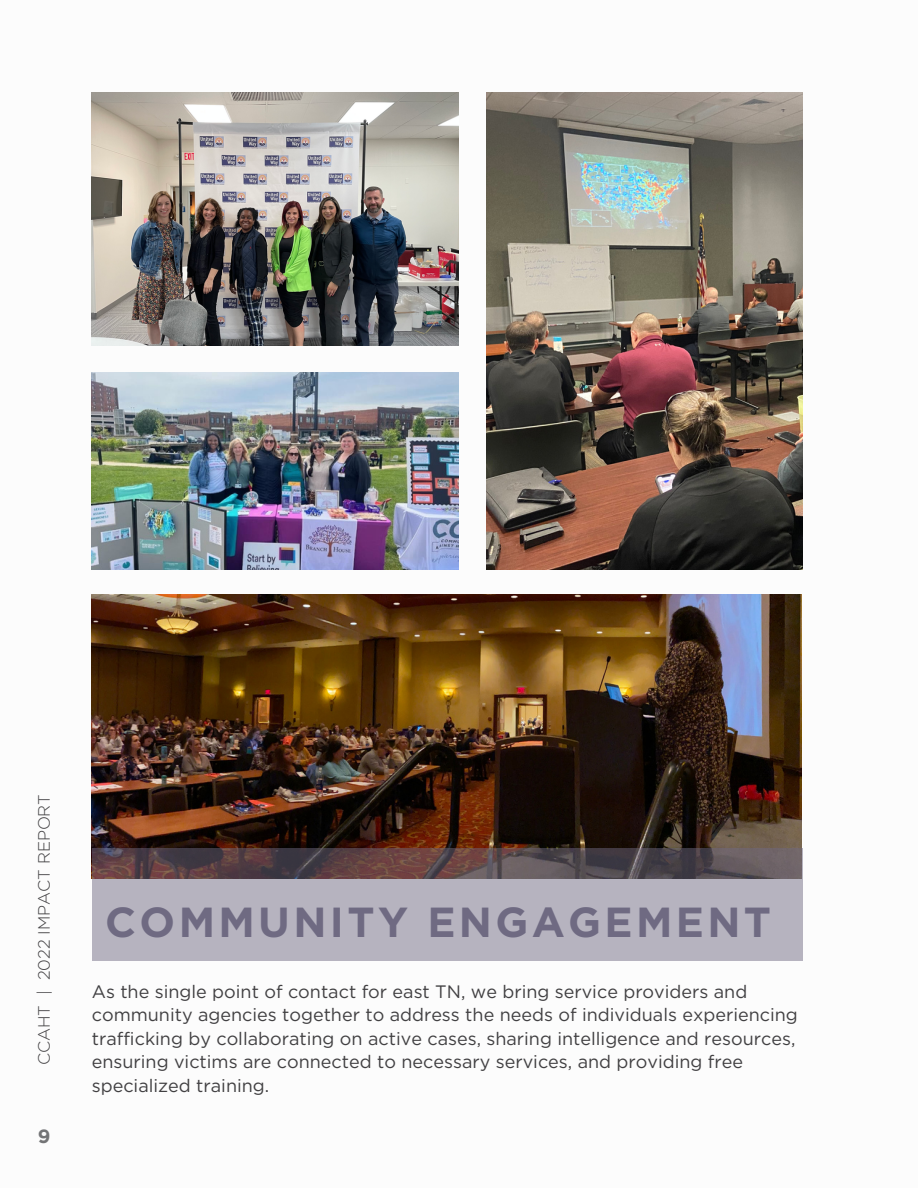
<style>
.page{position:relative;width:918px;height:1188px;background:#fff}
.page>*{position:absolute;margin:0;border:0;box-sizing:border-box;transform-origin:0 0}
.t1{font:700 42px "Gotham";letter-spacing:.08em;color:#6f6a82}
.t2{font:700 19.2px "Gotham";color:#737476}
.t3{font:18px/23.7px "Gotham";color:#414042}
.t4{font:300 16.5px "Gotham";color:#414042}
</style>
<div class="page">
<img style="left:92px;top:93px;width:367px;height:253px">
<img style="left:486px;top:93px;width:316px;height:477px">
<img style="left:92px;top:372px;width:367px;height:197px">
<img style="left:92px;top:594px;width:710px;height:254px">
<svg style="left:92px;top:848px;width:710px;height:113px;background:#9c959f"></svg>
<p class="t4" style="left:35px;top:1065px;width:273px;rotate:-90deg">CCAHT | 2022 IMPACT REPORT</p>
<p class="t2" style="left:38px;top:1125px;width:14px">9</p>
<p class="t1" style="left:105px;top:898px;width:667px">COMMUNITY ENGAGEMENT</p>
<p class="t3" style="left:92px;top:979px;width:708px">As the single point of contact for east TN, we bring service providers and community agencies together to address the needs of individuals experiencing trafficking by collaborating on active cases, sharing intelligence and resources, ensuring victims are connected to necessary services, and providing free specialized training.</p>
</div>
